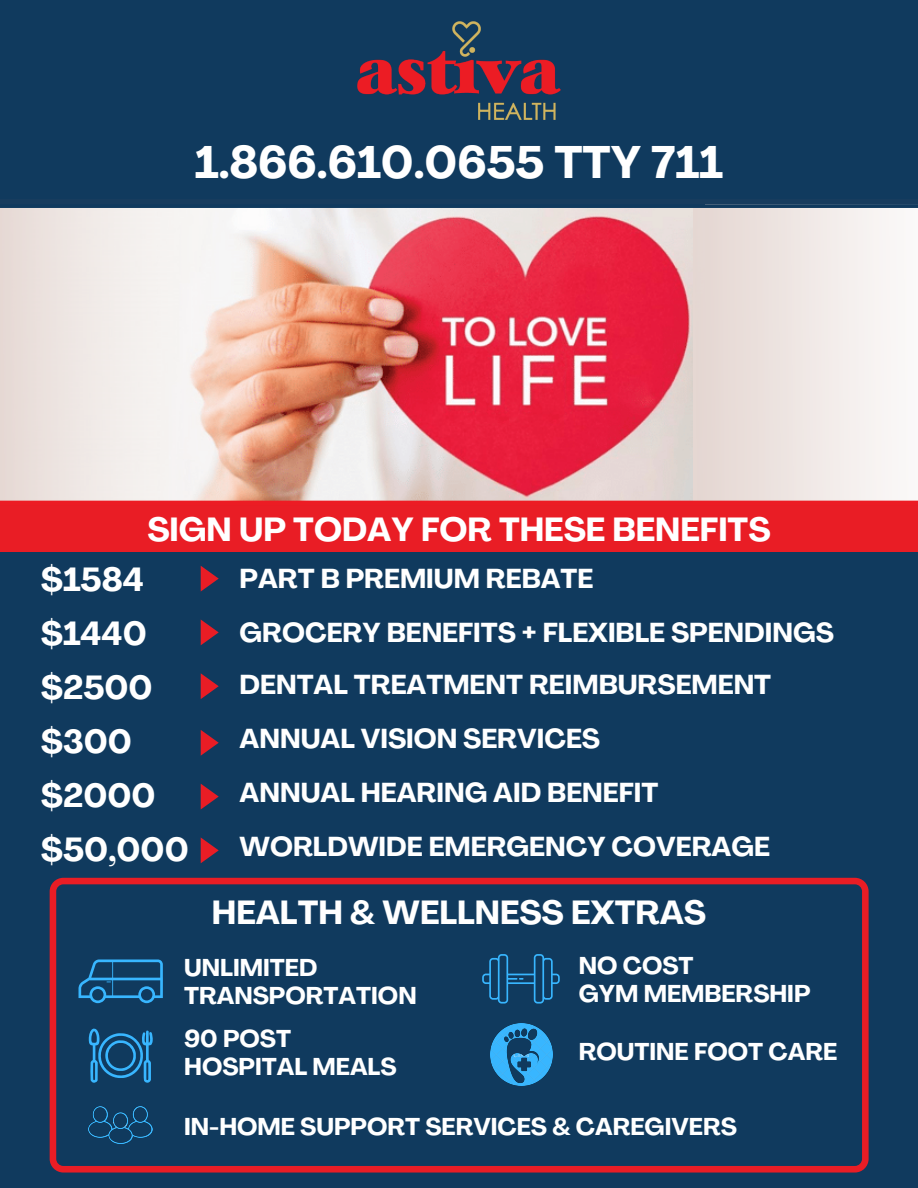
<style>
.page{position:relative;width:918px;height:1188px;background:#fff}
.page>*{position:absolute;margin:0;border:0;box-sizing:border-box;transform-origin:0 0}
.t1{font:700 45px "Agrandir";color:#fff}
.t2{font:700 33px/54px "Agrandir";color:#fff}
.t3{font:700 27px/53.7px "Agrandir";color:#fff}
.t4{font:700 24px/28.2px "Agrandir";color:#fff}
</style>
<div class="page">
<div style="left:0;top:542px;width:918px;height:646px;background:#103a5e"></div>
<svg style="left:50px;top:878px;width:819px;height:295px"></svg>
<div style="left:0;top:0;width:918px;height:205px;background:#103a5e"></div>
<img style="left:358px;top:22px;width:202px;height:97px">
<img style="left:287px;top:208px;width:419px;height:293px">
<div style="left:0;top:504px;width:918px;height:47px;background:#e91d25"></div>
<svg style="left:201px;top:837px;width:18px;height:26px"></svg>
<svg style="left:201px;top:784px;width:18px;height:26px"></svg>
<svg style="left:201px;top:730px;width:18px;height:26px"></svg>
<svg style="left:201px;top:673px;width:18px;height:26px"></svg>
<svg style="left:201px;top:619px;width:18px;height:26px"></svg>
<svg style="left:201px;top:566px;width:18px;height:26px"></svg>
<svg style="left:79px;top:959px;width:84px;height:44px"></svg>
<svg style="left:89px;top:1028px;width:64px;height:55px"></svg>
<img style="left:89px;top:1106px;width:64px;height:37px">
<svg style="left:482px;top:954px;width:78px;height:50px"></svg>
<img style="left:490px;top:1023px;width:62px;height:62px">
<div style="left:694px;top:207px;width:224px;height:293px;background:linear-gradient(to right,#e4d6d1,#fbfaf9)"></div>
<svg style="left:0;top:208px;width:287px;height:293px"></svg>
<div style="left:0;top:199px;width:918px;height:6px;background:#173c5e"></div>
<hr style="left:0;top:501px;width:918px;height:4px;background:#ec1c24">
<hr style="left:0;top:205px;width:918px;height:3px;background:#103a5e">
<h1 class="t1" style="left:195px;top:145px;width:530px">1.866.610.0655 TTY 711</h1>
<p class="t2" style="left:147px;top:506px;width:625px">SIGN UP TODAY FOR THESE BENEFITS</p>
<p class="t3" style="left:240px;top:554px;width:596px">PART B PREMIUM REBATE<br>GROCERY BENEFITS + FLEXIBLE SPENDINGS<br>DENTAL TREATMENT REIMBURSEMENT<br>ANNUAL VISION SERVICES<br>ANNUAL HEARING AID BENEFIT<br>WORLDWIDE EMERGENCY COVERAGE</p>
<p class="t2" style="left:41px;top:556px;width:149px">$1584 $1440 $2500 $300 $2000 $50,000</p>
<p class="t2" style="left:212px;top:889px;width:496px">HEALTH &amp; WELLNESS EXTRAS</p>
<p class="t4" style="left:184px;top:956px;width:234px">UNLIMITED<br>TRANSPORTATION</p>
<p class="t4" style="left:184px;top:1027px;width:214px">90 POST<br>HOSPITAL MEALS</p>
<p class="t4" style="left:579px;top:954px;width:233px">NO COST<br>GYM MEMBERSHIP</p>
<p class="t4" style="left:579px;top:1040px;width:260px">ROUTINE FOOT CARE</p>
<p class="t4" style="left:184px;top:1115px;width:554px">IN-HOME SUPPORT SERVICES &amp; CAREGIVERS</p>
</div>
